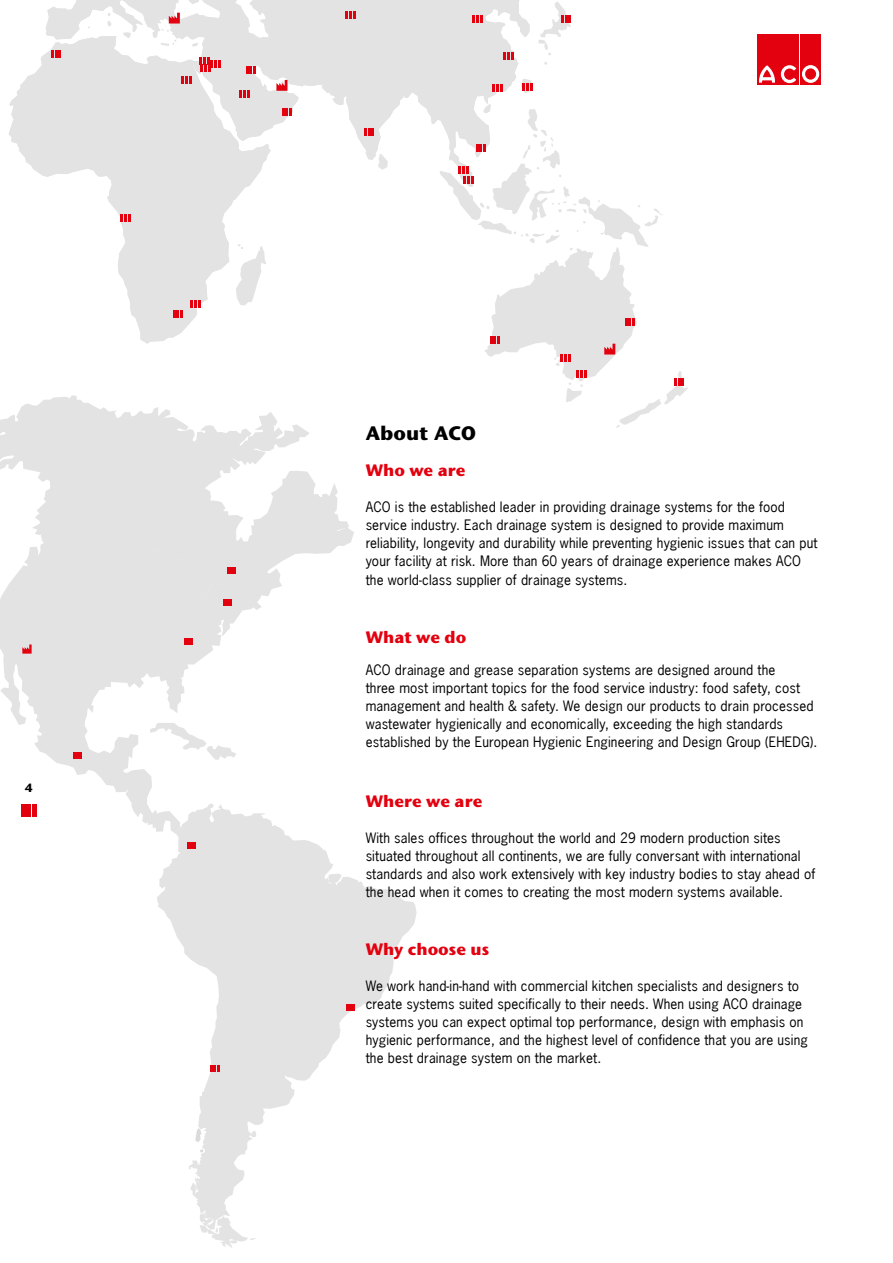
<style>
.page{position:relative;width:893px;height:1263px;background:#fff}
.page>*{position:absolute;margin:0;border:0;box-sizing:border-box;transform-origin:0 0}
.t1{font:700 19.5px "Stone Sans ITC Pro";letter-spacing:.005em;color:#000}
.t2{font:700 16.5px "Stone Sans ITC Pro";color:#e3000f}
.t3{font:13.5px/18px "News Gothic";letter-spacing:.01em;color:#000}
.t4{font:700 12px "Stone Sans ITC Pro";color:#000}
</style>
<div class="page">
<div style="left:757px;top:34px;width:20px;height:51px;background:#e3000f"></div>
<div style="left:779px;top:34px;width:20px;height:51px;background:#e3000f"></div>
<div style="left:800px;top:34px;width:21px;height:51px;background:#e3000f"></div>
<svg style="left:802px;top:65px;width:17px;height:18px"></svg>
<svg style="left:759px;top:65px;width:37px;height:18px"></svg>
<svg style="left:0;top:549px;width:261px;height:89px"></svg>
<svg style="left:0;top:395px;width:93px;height:75px"></svg>
<svg style="left:30px;top:406px;width:324px;height:195px"></svg>
<svg style="left:355px;top:879px;width:62px;height:130px;fill:#e3e3e3"></svg>
<svg style="left:223px;top:599px;width:9px;height:6px"></svg>
<svg style="left:227px;top:567px;width:9px;height:7px"></svg>
<svg style="left:0;top:638px;width:355px;height:610px"></svg>
<svg style="left:9px;top:0;width:538px;height:344px"></svg>
<svg style="left:235px;top:0;width:33px;height:38px"></svg>
<svg style="left:239px;top:91px;width:11px;height:7px"></svg>
<svg style="left:364px;top:128px;width:10px;height:8px"></svg>
<svg style="left:473px;top:15px;width:10px;height:7px"></svg>
<svg style="left:504px;top:52px;width:10px;height:8px"></svg>
<svg style="left:492px;top:84px;width:10px;height:7px"></svg>
<svg style="left:173px;top:310px;width:10px;height:7px"></svg>
<svg style="left:191px;top:300px;width:10px;height:8px"></svg>
<svg style="left:51px;top:50px;width:10px;height:8px"></svg>
<svg style="left:120px;top:214px;width:10px;height:8px"></svg>
<svg style="left:182px;top:76px;width:10px;height:8px"></svg>
<svg style="left:246px;top:67px;width:10px;height:7px"></svg>
<svg style="left:346px;top:11px;width:10px;height:7px"></svg>
<svg style="left:538px;top:1px;width:33px;height:54px"></svg>
<svg style="left:521px;top:79px;width:11px;height:14px"></svg>
<svg style="left:199px;top:57px;width:22px;height:15px"></svg>
<svg style="left:282px;top:109px;width:10px;height:7px"></svg>
<svg style="left:276px;top:80px;width:11px;height:11px"></svg>
<svg style="left:161px;top:13px;width:19px;height:19px"></svg>
<svg style="left:440px;top:104px;width:248px;height:324px"></svg>
<p class="t4" style="left:25px;top:780px;width:10px">4</p>
<h1 class="t1" style="left:366px;top:420px;width:112px">About ACO</h1>
<p class="t2" style="left:366px;top:460px;width:101px">Who we are</p>
<p class="t3" style="left:366px;top:498px;width:453px">ACO is the established leader in providing drainage systems for the food service industry. Each drainage system is designed to provide maximum reliability, longevity and durability while preventing hygienic issues that can put your facility at risk. More than 60 years of drainage experience makes ACO the world-class supplier of drainage systems.</p>
<p class="t2" style="left:366px;top:627px;width:102px">What we do</p>
<p class="t3" style="left:366px;top:661px;width:453px">ACO drainage and grease separation systems are designed around the<br>three most important topics for the food service industry: food safety, cost management and health &amp; safety. We design our products to drain processed wastewater hygienically and economically, exceeding the high standards established by the European Hygienic Engineering and Design Group (EHEDG).</p>
<p class="t2" style="left:366px;top:790px;width:118px">Where we are</p>
<p class="t3" style="left:366px;top:829px;width:451px">With sales offices throughout the world and 29 modern production sites situated throughout all continents, we are fully conversant with international standards and also work extensively with key industry bodies to stay ahead of the head when it comes to creating the most modern systems available.</p>
<p class="t2" style="left:366px;top:939px;width:125px">Why choose us</p>
<p class="t3" style="left:366px;top:977px;width:444px">We work hand-in-hand with commercial kitchen specialists and designers to create systems suited specifically to their needs. When using ACO drainage systems you can expect optimal top performance, design with emphasis on hygienic performance, and the highest level of confidence that you are using the best drainage system on the market.</p>
</div>
